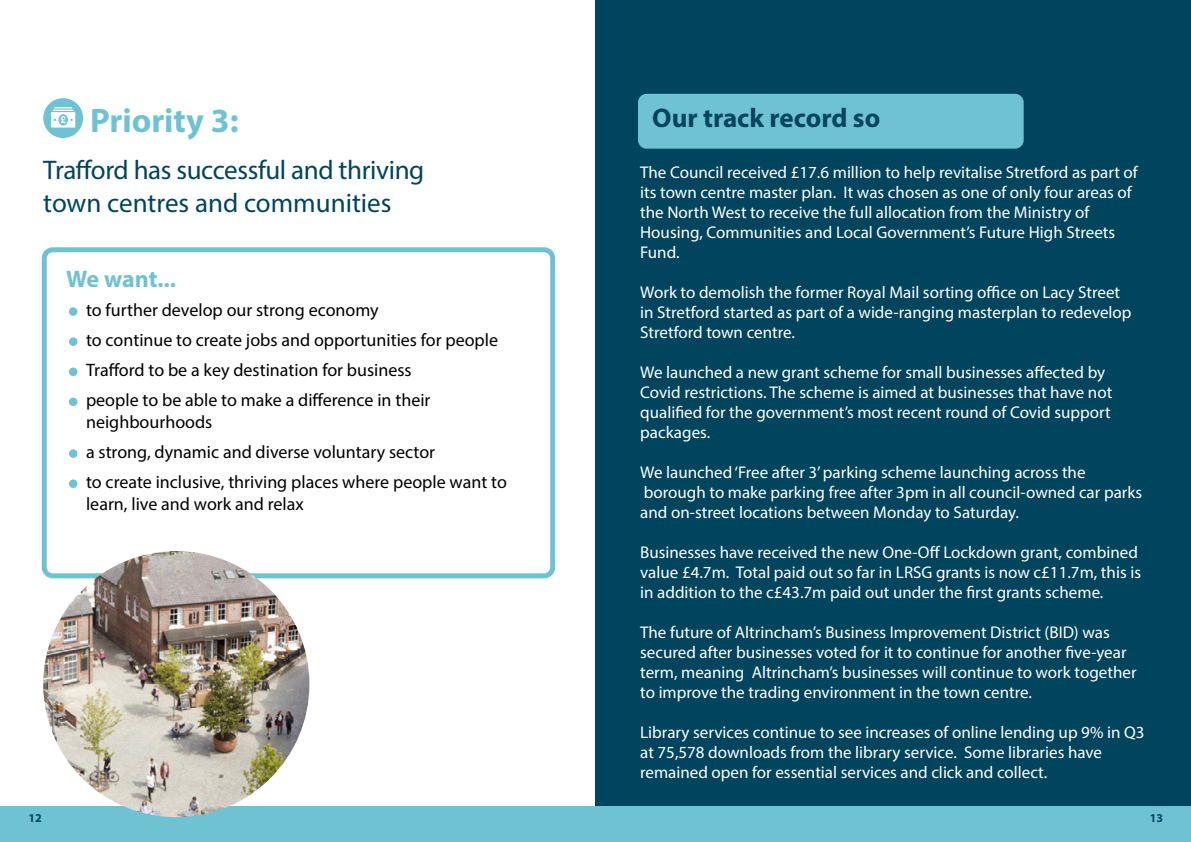
<style>
.page{position:relative;width:1191px;height:842px;background:#fff}
.page>*{position:absolute;margin:0;border:0;box-sizing:border-box;transform-origin:0 0}
.t1{font:700 34px "Myriad Pro";color:#6fc2d2}
.t2{font:27px/32.4px "Myriad Pro";letter-spacing:-.015em;color:#00445e}
.t3{font:700 27px "Myriad Pro";color:#00445e}
.t4{font:700 24px "Myriad Pro";letter-spacing:-.005em;color:#6fc2d2}
.t5{font:18px/30.1px "Myriad Pro";color:#000}
.t6{font:17px/20px "Myriad Pro";color:#fff}
.t7{font:700 12px "Myriad Pro";color:#00445e}
</style>
<div class="page">
<div style="left:595px;top:0;width:596px;height:817px;background:#00445e"></div>
<div style="left:638px;top:94px;width:385px;height:55px;background:#6fc2d2;border-radius:9px"></div>
<div style="left:42px;top:247px;width:513px;height:331px;border:5px solid #6fc2d2;border-radius:9px"></div>
<div style="left:69px;top:307px;width:8px;height:9px;background:#6fc2d2;border-radius:50%"></div>
<div style="left:69px;top:337px;width:8px;height:9px;background:#6fc2d2;border-radius:50%"></div>
<div style="left:69px;top:368px;width:8px;height:8px;background:#6fc2d2;border-radius:50%"></div>
<div style="left:69px;top:398px;width:8px;height:8px;background:#6fc2d2;border-radius:50%"></div>
<div style="left:69px;top:449px;width:8px;height:9px;background:#6fc2d2;border-radius:50%"></div>
<div style="left:69px;top:479px;width:8px;height:9px;background:#6fc2d2;border-radius:50%"></div>
<div style="left:43px;top:98px;width:40px;height:40px;background:#6fc2d2;border-radius:50%"></div>
<svg style="left:51px;top:107px;width:24px;height:21px"></svg>
<div style="left:0;top:806px;width:1191px;height:36px;background:#6fc2d2"></div>
<img style="left:43px;top:551px;width:266px;height:266px;border-radius:133px">
<h1 class="t1" style="left:90px;top:98px;width:150px">Priority 3:</h1>
<h2 class="t3" style="left:652px;top:101px;width:229px">Our track record so</h2>
<h2 class="t2" style="left:43px;top:154px;width:382px">Trafford has successful and thriving town centres and communities</h2>
<h3 class="t4" style="left:66px;top:264px;width:111px">We want...</h3>
<p class="t5" style="left:86px;top:295px;width:413px">to further develop our strong economy<br>to continue to create jobs and opportunities for people Trafford to be a key destination for business<br>people to be able to make a difference in their</p>
<p class="t5" style="left:86px;top:407px;width:422px">neighbourhoods<br>a strong, dynamic and diverse voluntary sector<br>to create inclusive, thriving places where people want to</p>
<p class="t5" style="left:86px;top:488px;width:219px">learn, live and work and relax</p>
<p class="t6" style="left:640px;top:162px;width:499px">The Council received £17.6 million to help revitalise Stretford as part of its town centre master plan. It was chosen as one of only four areas of the North West to receive the full allocation from the Ministry of Housing, Communities and Local Government’s Future High Streets Fund.</p>
<p class="t6" style="left:640px;top:282px;width:493px">Work to demolish the former Royal Mail sorting office on Lacy Street in Stretford started as part of a wide-ranging masterplan to redevelop<br>Stretford town centre.</p>
<p class="t6" style="left:640px;top:362px;width:473px">We launched a new grant scheme for small businesses affected by Covid restrictions. The scheme is aimed at businesses that have not qualified for the government’s most recent round of Covid support packages.</p>
<p class="t6" style="left:640px;top:462px;width:503px">We launched ‘Free after 3’ parking scheme launching across the borough to make parking free after 3pm in all council-owned car parks and on-street locations between Monday to Saturday.</p>
<p class="t6" style="left:640px;top:542px;width:502px">Businesses have received the new One-Off Lockdown grant, combined value £4.7m. Total paid out so far in LRSG grants is now c£11.7m, this is in addition to the c£43.7m paid out under the first grants scheme.</p>
<p class="t6" style="left:640px;top:622px;width:498px">The future of Altrincham’s Business Improvement District (BID) was secured after businesses voted for it to continue for another five-year term, meaning Altrincham’s businesses will continue to work together to improve the trading environment in the town centre.</p>
<p class="t6" style="left:640px;top:722px;width:506px">Library services continue to see increases of online lending up 9% in Q3 at 75,578 downloads from the library service. Some libraries have remained open for essential services and click and collect.</p>
<p class="t7" style="left:28px;top:810px;width:15px">12</p>
<p class="t7" style="left:1149px;top:810px;width:15px">13</p>
</div>
